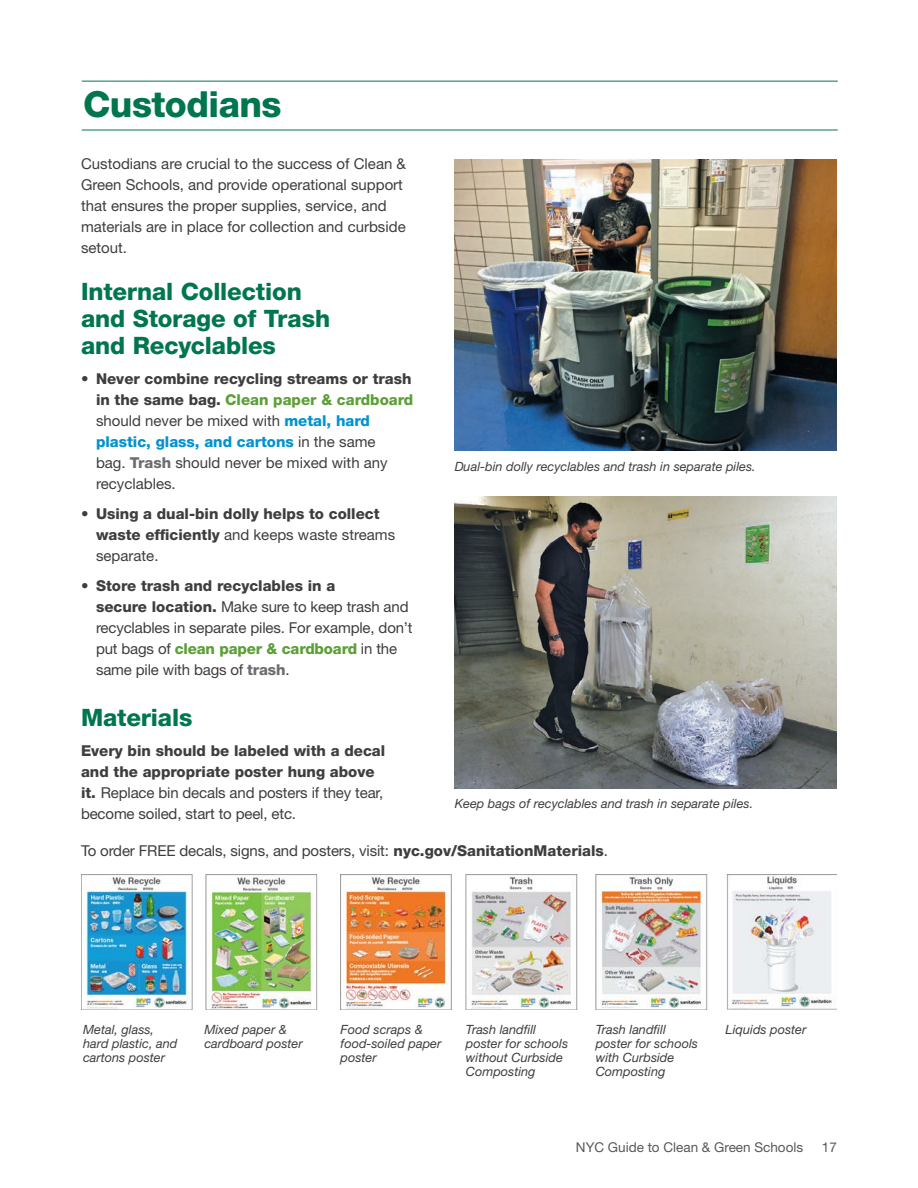
<style>
.page{position:relative;width:918px;height:1188px;background:#fff}
.page>*{position:absolute;margin:0;border:0;box-sizing:border-box;transform-origin:0 0}
.t1{font:800 36px "Helvetica Neue LT Std";letter-spacing:-.015em;color:#00764e}
.t2{font:800 24px/27px "Helvetica Neue LT Std";letter-spacing:-.005em;color:#00764e}
.t3{font:15px/21px "Helvetica Neue LT Std";color:#3e3e3f}
.t4{font:800 15px/21px "Helvetica Neue LT Std";color:#3e3e3f}
.t5{font:13.5px "Helvetica Neue LT Std";color:#57585a}
.t6{font:italic 12.75px/14.2px "Helvetica Neue LT Std";color:#3e3e3f}
.s1{font-weight:800}
.s2{font-weight:800;color:#5b9f37}
.s3{font-weight:800;color:#0093d0}
.s4{font-weight:800;color:#6c6d70}
.s5{font-weight:400}
</style>
<div class="page">
<img style="left:455px;top:497px;width:382px;height:291px">
<img style="left:455px;top:159px;width:382px;height:291px">
<hr style="left:82px;top:130px;width:756px;height:1px;background:#00764e">
<hr style="left:82px;top:81px;width:756px;height:1px;background:#00764e">
<img style="left:82px;top:875px;width:754px;height:134px">
<h1 class="t1" style="left:83px;top:83px;width:200px">Custodians</h1>
<p class="t3" style="left:81px;top:153px;width:327px">Custodians are crucial to the success of Clean &amp; Green Schools, and provide operational support that ensures the proper supplies, service, and materials are in place for collection and curbside setout.</p>
<h2 class="t2" style="left:81px;top:278px;width:251px">Internal Collection and Storage of Trash and Recyclables</h2>
<p class="t3" style="left:96px;top:368px;width:319px;text-indent:-15px">• <span class="s1">Never combine recycling streams or trash in the same bag.</span> <span class="s2">Clean paper &amp; cardboard </span>should never be mixed with <span class="s3">metal, hard plastic, glass, and cartons</span> in the same<br>bag. <span class="s4">Trash</span> should never be mixed with any recyclables.</p>
<p class="t4" style="left:96px;top:503px;width:301px;text-indent:-15px"><span class="s5">•</span> Using a dual-bin dolly helps to collect waste efficiently <span class="s5">and keeps waste streams separate.</span></p>
<p class="t3" style="left:96px;top:575px;width:318px;text-indent:-15px">• <span class="s1">Store trash and recyclables in a<br>secure location.</span> Make sure to keep trash and recyclables in separate piles. For example, don’t put bags of <span class="s2">clean paper &amp; cardboard</span> in the same pile with bags of <span class="s4">trash</span>.</p>
<h2 class="t2" style="left:81px;top:704px;width:113px">Materials</h2>
<p class="t4" style="left:81px;top:740px;width:306px">Every bin should be labeled with a decal and the appropriate poster hung above it. <span class="s5">Replace bin decals and posters if they tear, become soiled, start to peel, etc.</span></p>
<p class="t3" style="left:81px;top:840px;width:529px">To order FREE decals, signs, and posters, visit: <span class="s1">nyc.gov/SanitationMaterials</span>.</p>
<p class="t6" style="left:455px;top:459px;width:303px">Dual-bin dolly recyclables and trash in separate piles.</p>
<p class="t6" style="left:455px;top:796px;width:300px">Keep bags of recyclables and trash in separate piles.</p>
<p class="t6" style="left:83px;top:1022px;width:96px">Metal, glass, hard plastic, and cartons poster</p>
<p class="t6" style="left:466px;top:1022px;width:72px">Trash landfill</p>
<p class="t6" style="left:726px;top:1022px;width:82px">Liquids poster</p>
<p class="t6" style="left:596px;top:1022px;width:104px">Trash landfill poster for schools with Curbside<br>Composting</p>
<p class="t6" style="left:341px;top:1022px;width:102px">Food scraps &amp; food-soiled paper poster</p>
<p class="t6" style="left:204px;top:1022px;width:100px">Mixed paper &amp; cardboard poster</p>
<p class="t6" style="left:466px;top:1036px;width:104px">poster for schools without Curbside<br>Composting</p>
<p class="t5" style="left:576px;top:1139px;width:229px">NYC Guide to Clean &amp; Green Schools</p>
<p class="t5" style="left:822px;top:1139px;width:17px">17</p>
</div>
